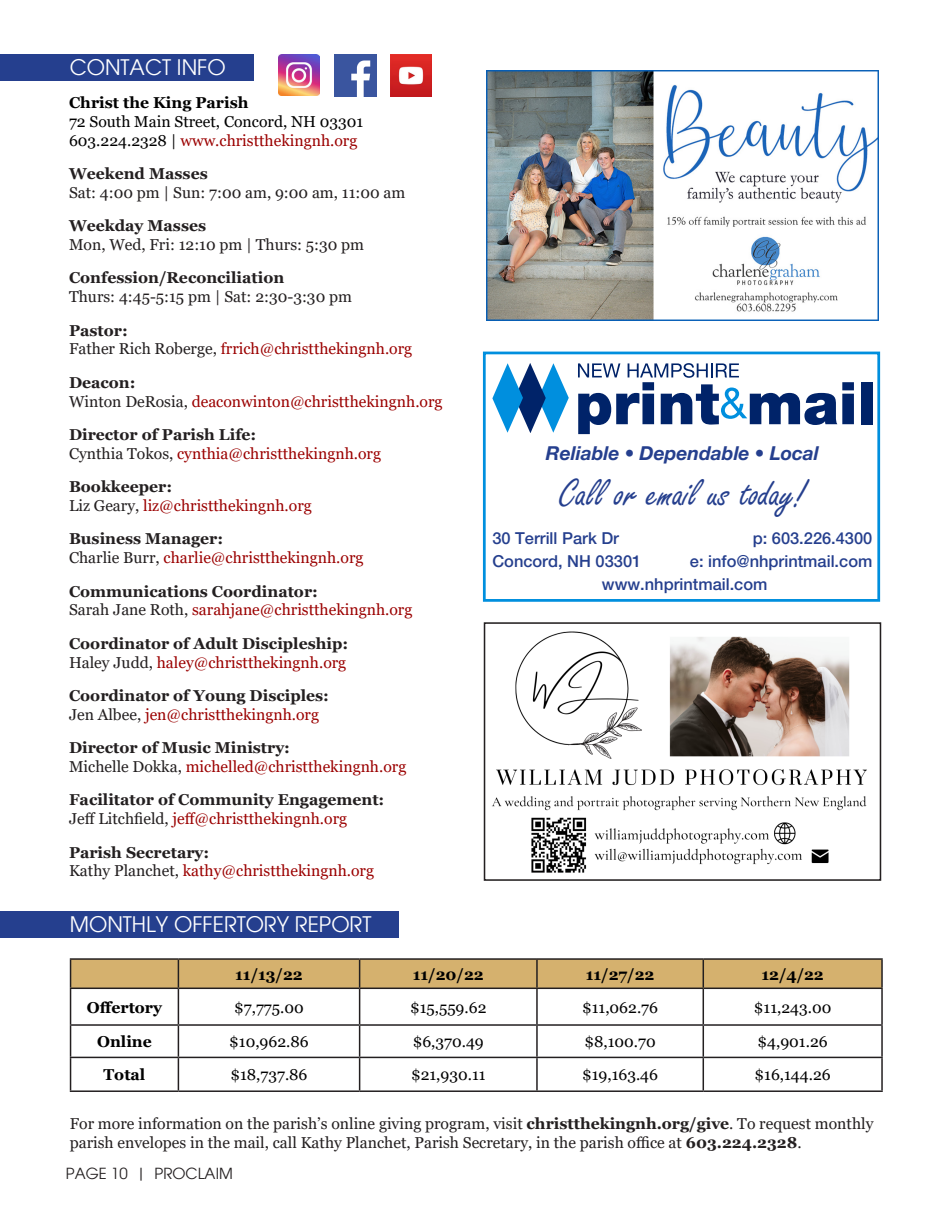
<style>
.page{position:relative;width:945px;height:1215px;background:#fff}
.page>*{position:absolute;margin:0;border:0;box-sizing:border-box;transform-origin:0 0}
.t1{font:41.25px "Freestyle Script";color:#253f8e}
.t2{font:21px "Avant Garde";color:#fff}
.t3{font:19.2px "Helvetica Neue LT 76 Bd It";color:#253f8e}
.t4{font:16.5px/23.4px "Helvetica Neue LT 65 Md";color:#253f8e}
.Basic_Body{font:15.75px "Georgia";color:#9b0000}
.Basic_Body-2{font:15.75px/18.9px "Georgia";color:#231f20}
.Basic_Body-3{font:700 15.75px "Georgia";color:#231f20}
.Basic_Body-4{font:15.75px "Georgia";color:#000}
.Basic_Body-5{font:700 15.75px "Georgia";color:#000}
.t5{font:15px "Avant Garde";color:#231f20}
.s1{color:#000}
.s2{color:#231f20}
.s3{font-weight:700}
</style>
<div class="page">
<div style="left:0;top:54px;width:253px;height:27px;background:#253f8e"></div>
<div style="left:0;top:911px;width:398px;height:26px;background:#253f8e"></div>
<div style="left:483px;top:352px;width:397px;height:250px;border:3px solid #008fde"></div>
<div style="left:861px;top:382px;width:11px;height:42px;background:#002369"></div>
<svg style="left:578px;top:363px;width:276px;height:71px"></svg>
<svg style="left:492px;top:363px;width:77px;height:70px"></svg>
<hr style="left:70px;top:958px;width:108px;height:2px;background:#231f20">
<hr style="left:178px;top:958px;width:182px;height:2px;background:#231f20">
<hr style="left:360px;top:958px;width:177px;height:2px;background:#231f20">
<hr style="left:537px;top:958px;width:166px;height:2px;background:#231f20">
<hr style="left:703px;top:958px;width:180px;height:2px;background:#231f20">
<svg style="left:70px;top:959px;width:812px;height:29px;background:#cba969"></svg>
<hr style="left:881px;top:960px;width:2px;height:28px;background:#231f20">
<hr style="left:70px;top:988px;width:108px;height:1px;background:#231f20">
<hr style="left:70px;top:989px;width:1px;height:35px;background:#231f20">
<hr style="left:178px;top:988px;width:182px;height:1px;background:#231f20">
<hr style="left:178px;top:989px;width:1px;height:35px;background:#231f20">
<hr style="left:360px;top:988px;width:177px;height:1px;background:#231f20">
<hr style="left:359px;top:989px;width:1px;height:35px;background:#231f20">
<hr style="left:537px;top:988px;width:166px;height:1px;background:#231f20">
<hr style="left:536px;top:989px;width:2px;height:35px;background:#231f20">
<hr style="left:703px;top:988px;width:180px;height:1px;background:#231f20">
<hr style="left:703px;top:989px;width:1px;height:35px;background:#231f20">
<hr style="left:881px;top:989px;width:2px;height:35px;background:#231f20">
<hr style="left:70px;top:1024px;width:108px;height:2px;background:#231f20">
<hr style="left:70px;top:1026px;width:1px;height:31px;background:#231f20">
<hr style="left:178px;top:1024px;width:182px;height:2px;background:#231f20">
<hr style="left:178px;top:1026px;width:1px;height:31px;background:#231f20">
<hr style="left:360px;top:1024px;width:177px;height:2px;background:#231f20">
<hr style="left:359px;top:1026px;width:1px;height:31px;background:#231f20">
<hr style="left:537px;top:1024px;width:166px;height:2px;background:#231f20">
<hr style="left:536px;top:1026px;width:2px;height:31px;background:#231f20">
<hr style="left:703px;top:1024px;width:180px;height:2px;background:#231f20">
<hr style="left:703px;top:1026px;width:1px;height:31px;background:#231f20">
<hr style="left:881px;top:1026px;width:2px;height:31px;background:#231f20">
<hr style="left:70px;top:1057px;width:108px;height:1px;background:#231f20">
<hr style="left:70px;top:1058px;width:1px;height:32px;background:#231f20">
<hr style="left:178px;top:1057px;width:182px;height:1px;background:#231f20">
<hr style="left:178px;top:1058px;width:1px;height:32px;background:#231f20">
<hr style="left:360px;top:1057px;width:177px;height:1px;background:#231f20">
<hr style="left:359px;top:1058px;width:1px;height:32px;background:#231f20">
<hr style="left:537px;top:1057px;width:166px;height:1px;background:#231f20">
<hr style="left:536px;top:1058px;width:2px;height:32px;background:#231f20">
<hr style="left:703px;top:1057px;width:180px;height:1px;background:#231f20">
<hr style="left:703px;top:1058px;width:1px;height:32px;background:#231f20">
<hr style="left:881px;top:1058px;width:2px;height:32px;background:#231f20">
<hr style="left:70px;top:1090px;width:108px;height:2px;background:#231f20">
<hr style="left:178px;top:1090px;width:182px;height:2px;background:#231f20">
<hr style="left:360px;top:1090px;width:177px;height:2px;background:#231f20">
<hr style="left:537px;top:1090px;width:166px;height:2px;background:#231f20">
<hr style="left:703px;top:1090px;width:180px;height:2px;background:#231f20">
<img style="left:487px;top:70px;width:391px;height:250px">
<img style="left:492px;top:631px;width:375px;height:242px">
<div style="left:484px;top:622px;width:397px;height:259px;border:2px solid #231f20"></div>
<img style="left:278px;top:54px;width:42px;height:42px">
<img style="left:391px;top:55px;width:41px;height:41px">
<img style="left:334px;top:55px;width:42px;height:41px">
<p class="t2" style="left:70px;top:55px;width:157px">CONTACT INFO</p>
<p class="Basic_Body-5" style="left:69px;top:92px;width:181px">Christ the King Parish</p>
<p class="Basic_Body-4" style="left:69px;top:112px;width:296px">72 South Main Street, Concord, NH 03301</p>
<p class="Basic_Body" style="left:69px;top:131px;width:290px"><span class="s1">603.224.2328 |</span> www.christthekingnh.org</p>
<p class="Basic_Body-3" style="left:69px;top:163px;width:140px">Weekend Masses</p>
<p class="Basic_Body-2" style="left:69px;top:183px;width:338px">Sat: 4:00 pm | Sun: 7:00 am, 9:00 am, 11:00 am</p>
<p class="Basic_Body-3" style="left:69px;top:216px;width:139px">Weekday Masses</p>
<p class="Basic_Body-2" style="left:69px;top:236px;width:297px">Mon, Wed, Fri: 12:10 pm | Thurs: 5:30 pm</p>
<p class="Basic_Body-3" style="left:69px;top:268px;width:217px">Confession/Reconciliation</p>
<p class="Basic_Body-2" style="left:69px;top:288px;width:284px">Thurs: 4:45-5:15 pm | Sat: 2:30-3:30 pm</p>
<p class="Basic_Body-3" style="left:69px;top:320px;width:60px">Pastor:</p>
<p class="Basic_Body" style="left:69px;top:340px;width:345px"><span class="s2">Father Rich Roberge,</span> frrich@christthekingnh.org</p>
<p class="Basic_Body-3" style="left:69px;top:372px;width:68px">Deacon:</p>
<p class="Basic_Body" style="left:69px;top:392px;width:375px"><span class="s2">Winton DeRosia,</span> deaconwinton@christthekingnh.org</p>
<p class="Basic_Body-3" style="left:69px;top:424px;width:189px">Director of Parish Life:</p>
<p class="Basic_Body" style="left:69px;top:444px;width:314px"><span class="s2">Cynthia Tokos,</span> cynthia@christthekingnh.org</p>
<p class="Basic_Body-3" style="left:69px;top:477px;width:105px">Bookkeeper:</p>
<p class="Basic_Body" style="left:69px;top:496px;width:244px"><span class="s2">Liz Geary,</span> liz@christthekingnh.org</p>
<p class="Basic_Body-3" style="left:69px;top:529px;width:156px">Business Manager:</p>
<p class="Basic_Body" style="left:69px;top:548px;width:296px"><span class="s2">Charlie Burr,</span> charlie@christthekingnh.org</p>
<p class="Basic_Body-3" style="left:69px;top:581px;width:250px">Communications Coordinator:</p>
<p class="Basic_Body" style="left:69px;top:601px;width:345px"><span class="s2">Sarah Jane Roth,</span> sarahjane@christthekingnh.org</p>
<p class="Basic_Body-3" style="left:69px;top:633px;width:281px">Coordinator of Adult Discipleship:</p>
<p class="Basic_Body" style="left:69px;top:653px;width:279px"><span class="s2">Haley Judd,</span> haley@christthekingnh.org</p>
<p class="Basic_Body-3" style="left:69px;top:685px;width:261px">Coordinator of Young Disciples:</p>
<p class="Basic_Body" style="left:69px;top:705px;width:252px"><span class="s2">Jen Albee,</span> jen@christthekingnh.org</p>
<p class="Basic_Body-3" style="left:69px;top:738px;width:223px">Director of Music Ministry:</p>
<p class="Basic_Body" style="left:69px;top:757px;width:339px"><span class="s2">Michelle Dokka,</span> michelled@christthekingnh.org</p>
<p class="Basic_Body-3" style="left:69px;top:790px;width:317px">Facilitator of Community Engagement:</p>
<p class="Basic_Body" style="left:69px;top:809px;width:280px"><span class="s2">Jeff Litchfield,</span> jeff@christthekingnh.org</p>
<p class="Basic_Body-3" style="left:69px;top:842px;width:142px">Parish Secretary:</p>
<p class="Basic_Body" style="left:69px;top:862px;width:307px"><span class="s2">Kathy Planchet,</span> kathy@christthekingnh.org</p>
<p class="t2" style="left:70px;top:912px;width:303px">MONTHLY OFFERTORY REPORT</p>
<p class="t3" style="left:546px;top:441px;width:275px">Reliable • Dependable • Local</p>
<p class="t1" style="left:559px;top:471px;width:248px">Call or email us today!</p>
<p class="t4" style="left:492px;top:526px;width:128px">30 Terrill Park Dr</p>
<p class="t4" style="left:753px;top:526px;width:121px">p: 603.226.4300</p>
<p class="t4" style="left:492px;top:549px;width:150px">Concord, NH 03301</p>
<p class="t4" style="left:602px;top:549px;width:272px;text-indent:88px">e: info@nhprintmail.com www.nhprintmail.com</p>
<p class="Basic_Body-5" style="left:235px;top:964px;width:69px">11/13/22</p>
<p class="Basic_Body-5" style="left:413px;top:964px;width:72px">11/20/22</p>
<p class="Basic_Body-5" style="left:586px;top:964px;width:70px">11/27/22</p>
<p class="Basic_Body-5" style="left:761px;top:964px;width:64px">12/4/22</p>
<p class="Basic_Body-5" style="left:87px;top:997px;width:77px">Offertory</p>
<p class="Basic_Body-4" style="left:234px;top:998px;width:71px">$7,775.00</p>
<p class="Basic_Body-4" style="left:410px;top:998px;width:78px">$15,559.62</p>
<p class="Basic_Body-4" style="left:582px;top:998px;width:77px">$11,062.76</p>
<p class="Basic_Body-4" style="left:754px;top:998px;width:79px">$11,243.00</p>
<p class="Basic_Body-5" style="left:97px;top:1032px;width:56px">Online</p>
<p class="Basic_Body-4" style="left:229px;top:1032px;width:81px">$10,962.86</p>
<p class="Basic_Body-4" style="left:413px;top:1032px;width:73px">$6,370.49</p>
<p class="Basic_Body-4" style="left:585px;top:1032px;width:73px">$8,100.70</p>
<p class="Basic_Body-4" style="left:758px;top:1032px;width:72px">$4,901.26</p>
<p class="Basic_Body-5" style="left:104px;top:1065px;width:43px">Total</p>
<p class="Basic_Body-4" style="left:230px;top:1065px;width:79px">$18,737.86</p>
<p class="Basic_Body-4" style="left:411px;top:1065px;width:76px">$21,930.11</p>
<p class="Basic_Body-4" style="left:582px;top:1065px;width:77px">$19,163.46</p>
<p class="Basic_Body-4" style="left:755px;top:1065px;width:78px">$16,144.26</p>
<p class="Basic_Body-2" style="left:70px;top:1115px;width:805px">For more information on the parish’s online giving program, visit <span class="s3">christthekingnh.org/give</span>. To request monthly parish envelopes in the mail, call Kathy Planchet, Parish Secretary, in the parish office at <span class="s3">603.224.2328</span>.</p>
<p class="t5" style="left:66px;top:1164px;width:168px">PAGE 10 | PROCLAIM</p>
</div>
